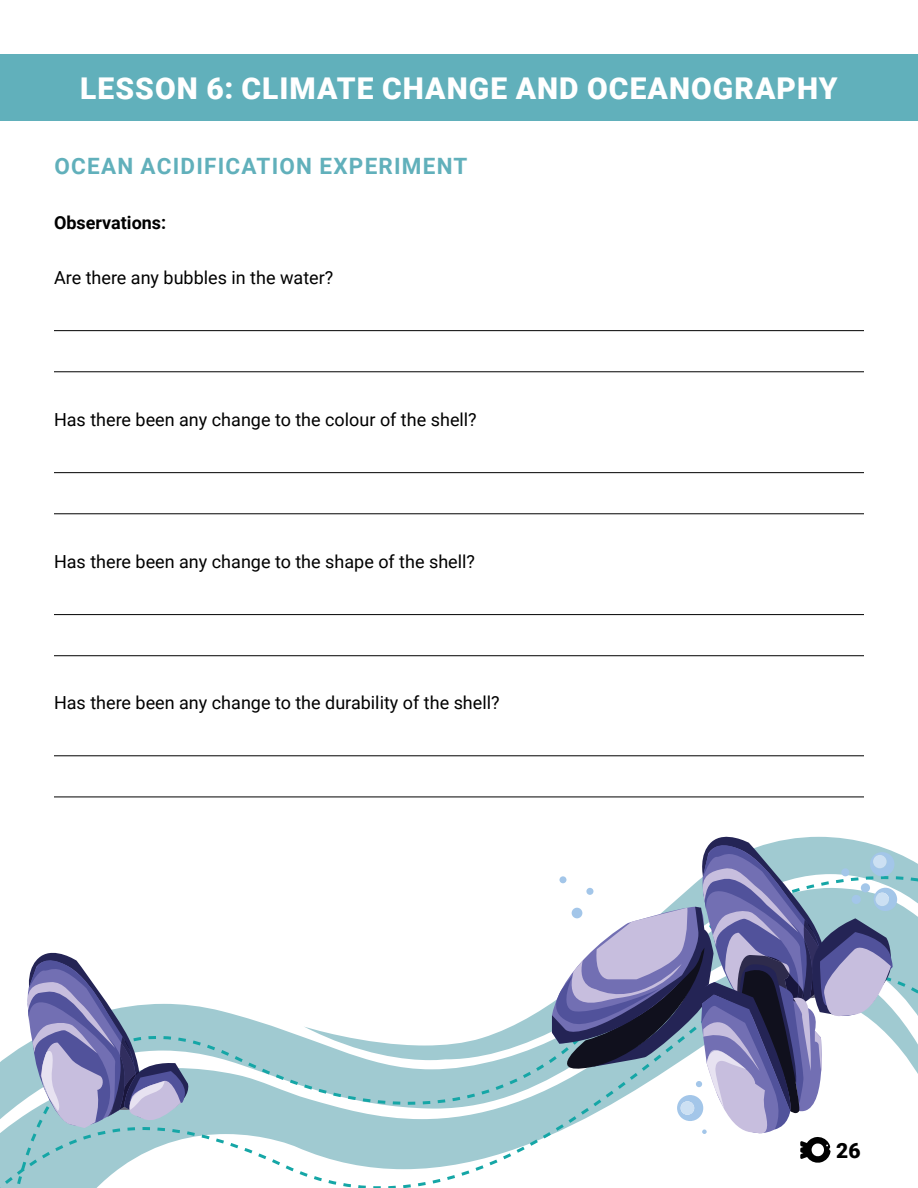
<style>
.page{position:relative;width:918px;height:1188px;background:#fff}
.page>*{position:absolute;margin:0;border:0;box-sizing:border-box;transform-origin:0 0}
.t1{font:900 30px "Roboto";letter-spacing:.035em;color:#fff}
.t2{font:700 22.5px "Roboto";letter-spacing:.055em;color:#61b0bb}
.t3{font:900 21px "Roboto";color:#000}
.t4{font:18px "Roboto";color:#000}
.t5{font:700 18px "Roboto";color:#000}
</style>
<div class="page">
<svg style="left:1px;top:853px;width:917px;height:335px"></svg>
<svg style="left:0;top:1061px;width:1px;height:127px"></svg>
<hr style="left:54px;top:330px;width:810px;height:1px;background:#000">
<hr style="left:54px;top:371px;width:810px;height:1px;background:#000">
<div style="left:0;top:54px;width:918px;height:67px;background:#61b0bb"></div>
<hr style="left:54px;top:472px;width:810px;height:1px;background:#000">
<hr style="left:54px;top:513px;width:810px;height:1px;background:#000">
<hr style="left:54px;top:614px;width:810px;height:1px;background:#000">
<hr style="left:54px;top:655px;width:810px;height:1px;background:#000">
<hr style="left:54px;top:755px;width:810px;height:1px;background:#000">
<hr style="left:54px;top:797px;width:810px;height:1px;background:#000">
<svg style="left:28px;top:947px;width:163px;height:187px"></svg>
<svg style="left:541px;top:837px;width:356px;height:326px"></svg>
<h1 class="t1" style="left:80px;top:67px;width:759px">LESSON 6: CLIMATE CHANGE AND OCEANOGRAPHY</h1>
<p class="t2" style="left:54px;top:150px;width:415px">OCEAN ACIDIFICATION EXPERIMENT</p>
<p class="t5" style="left:54px;top:210px;width:114px">Observations:</p>
<p class="t4" style="left:54px;top:265px;width:281px">Are there any bubbles in the water?</p>
<p class="t4" style="left:54px;top:407px;width:424px">Has there been any change to the colour of the shell?</p>
<p class="t4" style="left:54px;top:549px;width:423px">Has there been any change to the shape of the shell?</p>
<p class="t4" style="left:54px;top:690px;width:447px">Has there been any change to the durability of the shell?</p>
<p class="t3" style="left:836px;top:1135px;width:26px">26</p>
</div>
